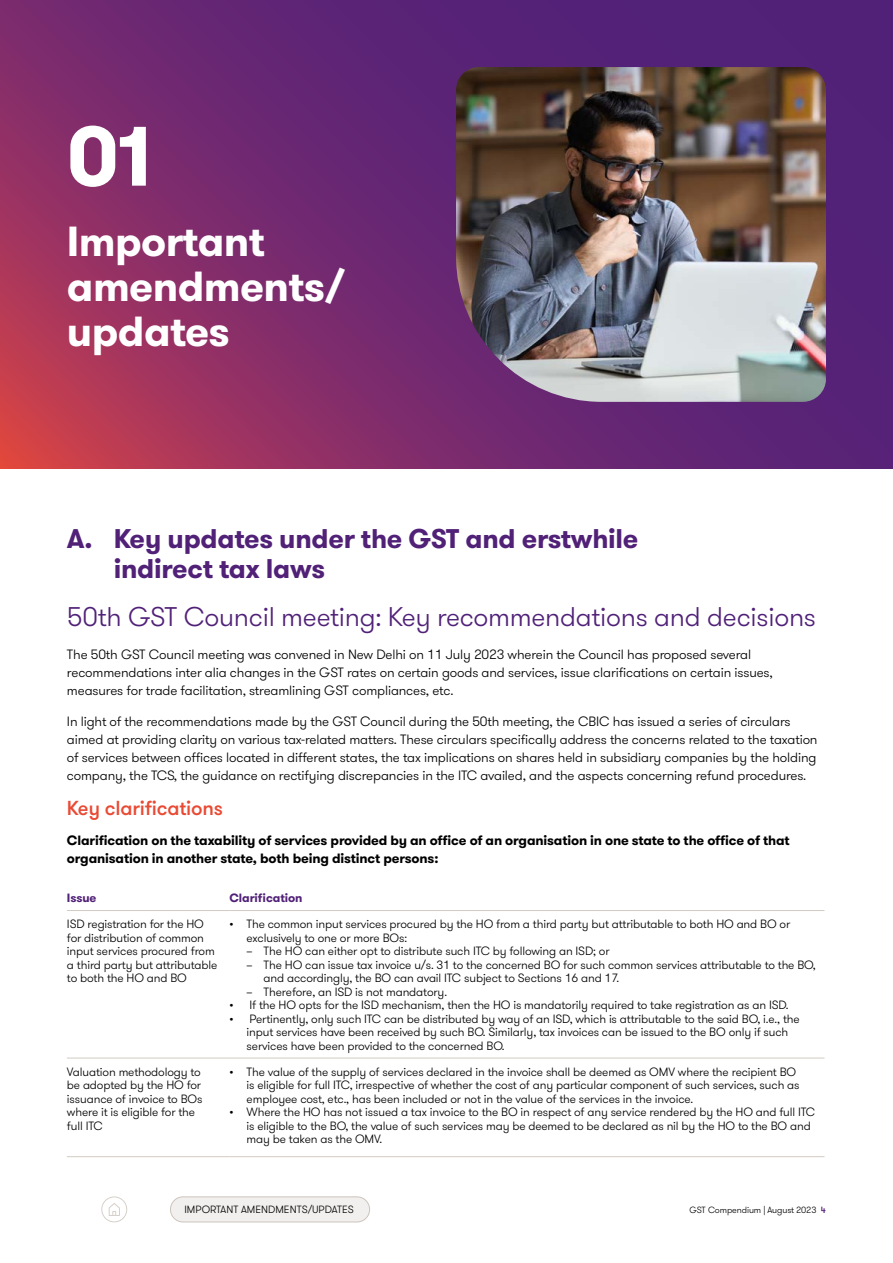
<style>
.page{position:relative;width:893px;height:1263px;background:#fff}
.page>*{position:absolute;margin:0;border:0;box-sizing:border-box;transform-origin:0 0}
.t1{font:700 84px "GT Walsheim Pro";color:#fff}
.t2{font:700 42px/45px "GT Walsheim Pro";letter-spacing:-.015em;color:#fff}
.t3{font:300 27px "GT Walsheim Pro";letter-spacing:-.01em;color:#512178}
.t4{font:700 27px/30px "GT Walsheim Pro";letter-spacing:-.01em;color:#512178}
.t5{font:500 20.25px "GT Walsheim Pro";letter-spacing:-.01em;color:#e94a34}
.t6{font:300 13.5px/18px "GT Walsheim Pro";letter-spacing:-.01em;color:#000}
.t7{font:700 13.5px/18px "GT Walsheim Pro";letter-spacing:-.01em;color:#000}
.t8{font:300 12px/13.5px "GT Walsheim Pro";letter-spacing:-.01em;color:#000}
.t9{font:700 12px "GT Walsheim Pro";letter-spacing:-.01em;color:#512178}
.t10{font:300 10.5px "GT Walsheim Pro";letter-spacing:.005em;color:#000}
.t11{font:300 9px "GT Walsheim Pro";letter-spacing:-.01em;color:#000}
.s1{font-family:"Myriad Pro";font-weight:400}
.s2{font-weight:500;color:#512178}
</style>
<div class="page">
<div style="left:170px;top:1197px;width:200px;height:25px;background:#f2f0ee;border-radius:13px"></div>
<div style="left:170px;top:1196px;width:200px;height:26px;border:1px solid #ccc4bd;border-radius:13px"></div>
<svg style="left:101px;top:1196px;width:26px;height:26px"></svg>
<svg style="left:0;top:0;width:893px;height:469px;background:#762a6d"></svg>
<img style="left:456px;top:67px;width:370px;height:335px">
<hr style="left:67px;top:910px;width:163px;height:1px;background:#d2cbc3">
<hr style="left:230px;top:910px;width:594px;height:1px;background:#d2cbc3">
<hr style="left:67px;top:1058px;width:163px;height:1px;background:#d2cbc3">
<hr style="left:230px;top:1058px;width:594px;height:1px;background:#d2cbc3">
<hr style="left:67px;top:1156px;width:163px;height:1px;background:#d2cbc3">
<hr style="left:230px;top:1156px;width:594px;height:1px;background:#d2cbc3">
<h1 class="t1" style="left:67px;top:101px;width:86px">01</h1>
<h2 class="t2" style="left:67px;top:219px;width:280px">Important amendments/ updates</h2>
<h3 class="t4" style="left:114px;top:523px;width:526px;text-indent:-47px">A. Key updates under the GST and erstwhile indirect tax laws</h3>
<h3 class="t3" style="left:67px;top:600px;width:751px">50th GST Council meeting: Key recommendations and decisions</h3>
<p class="t6" style="left:67px;top:646px;width:707px">The 50th GST Council meeting was convened in New Delhi on 11 July 2023 wherein the Council has proposed several recommendations inter alia changes in the GST rates on certain goods and services, issue clarifications on certain issues, measures for trade facilitation, streamlining GST compliances, etc.</p>
<p class="t6" style="left:67px;top:713px;width:752px">In light of the recommendations made by the GST Council during the 50th meeting, the CBIC has issued a series of circulars aimed at providing clarity on various tax-related matters. These circulars specifically address the concerns related to the taxation of services between offices located in different states, the tax implications on shares held in subsidiary companies by the holding company, the TCS, the guidance on rectifying discrepancies in the ITC availed, and the aspects concerning refund procedures.</p>
<h3 class="t5" style="left:67px;top:795px;width:158px">Key clarifications</h3>
<p class="t7" style="left:67px;top:831px;width:724px">Clarification on the taxability of services provided by an office of an organisation in one state to the office of that organisation in another state, both being distinct persons:</p>
<p class="t9" style="left:67px;top:890px;width:31px">Issue</p>
<p class="t9" style="left:230px;top:890px;width:74px">Clarification</p>
<p class="t8" style="left:67px;top:917px;width:152px">ISD registration for the HO for distribution of common input services procured from a third party but attributable to both the HO and BO</p>
<p class="t8" style="left:247px;top:917px;width:545px;text-indent:-17px">• The common input services procured by the HO from a third party but attributable to both HO and BO or exclusively to one or more BOs:</p>
<p class="t8" style="left:247px;top:944px;width:364px"><span class="s1">–</span> The HO can either opt to distribute such ITC by following an ISD; or</p>
<p class="t8" style="left:264px;top:958px;width:554px;text-indent:-17px"><span class="s1">–</span> The HO can issue tax invoice u/s. 31 to the concerned BO for such common services attributable to the BO, and accordingly, the BO can avail ITC subject to Sections 16 and 17.</p>
<p class="t8" style="left:247px;top:985px;width:202px"><span class="s1">–</span> Therefore, an ISD is not mandatory.</p>
<p class="t8" style="left:230px;top:998px;width:561px">• If the HO opts for the ISD mechanism, then the HO is mandatorily required to take registration as an ISD.</p>
<p class="t8" style="left:247px;top:1012px;width:555px;text-indent:-17px">• Pertinently, only such ITC can be distributed by way of an ISD, which is attributable to the said BO, i.e., the input services have been received by such BO. Similarly, tax invoices can be issued to the BO only if such services have been provided to the concerned BO.</p>
<p class="t8" style="left:67px;top:1065px;width:137px">Valuation methodology to be adopted by the HO for issuance of invoice to BOs where it is eligible for the full ITC</p>
<p class="t8" style="left:247px;top:1065px;width:554px;text-indent:-17px">• The value of the supply of services declared in the invoice shall be deemed as OMV where the recipient BO is eligible for full ITC, irrespective of whether the cost of any particular component of such services, such as employee cost, etc., has been included or not in the value of the services in the invoice.</p>
<p class="t8" style="left:247px;top:1105px;width:570px;text-indent:-17px">• Where the HO has not issued a tax invoice to the BO in respect of any service rendered by the HO and full ITC is eligible to the BO, the value of such services may be deemed to be declared as nil by the HO to the BO and may be taken as the OMV.</p>
<p class="t10" style="left:184px;top:1203px;width:171px">IMPORTANT AMENDMENTS/UPDATES</p>
<p class="t11" style="left:689px;top:1204px;width:138px">GST Compendium | August 2023 <span class="s2">4</span></p>
</div>
